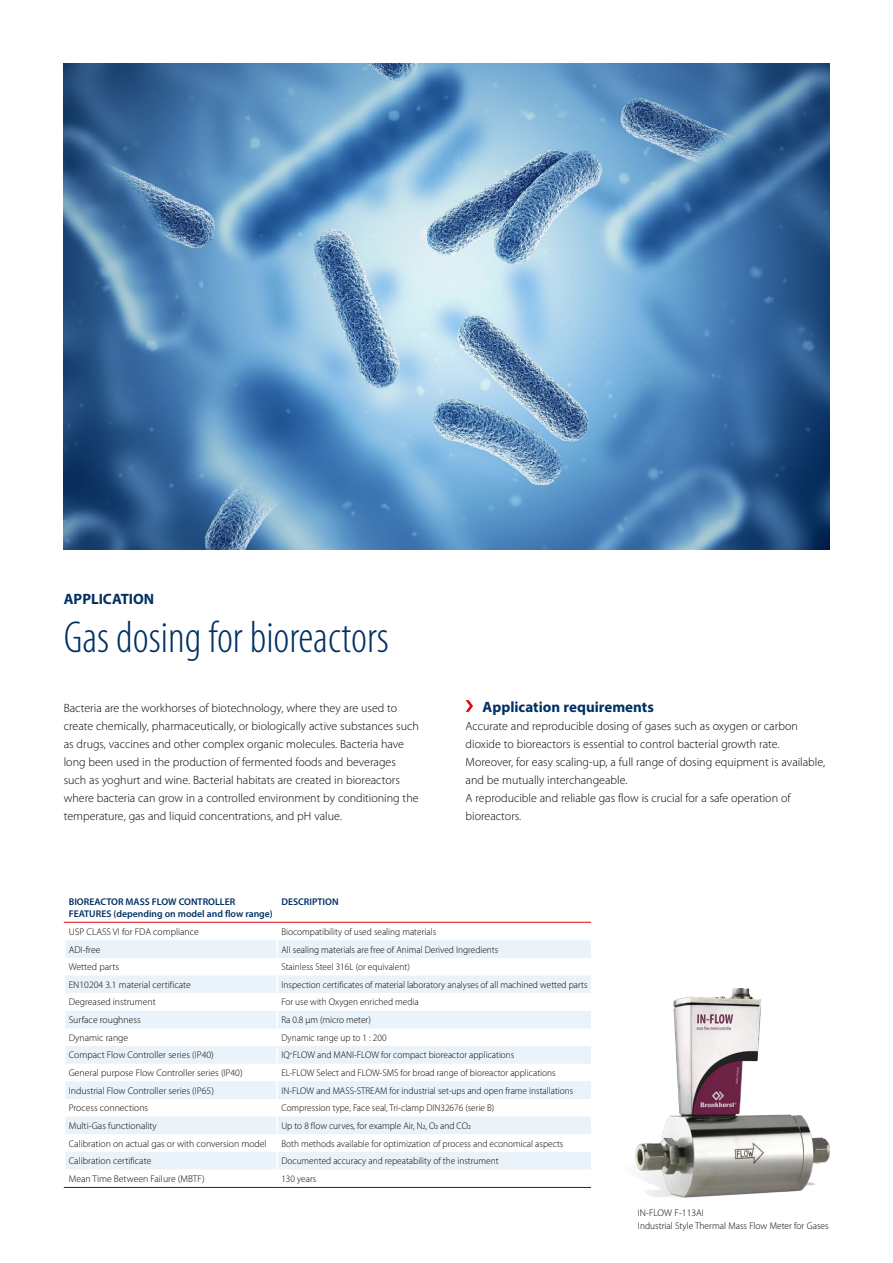
<style>
.page{position:relative;width:893px;height:1263px;background:#fff}
.page>*{position:absolute;margin:0;border:0;box-sizing:border-box;transform-origin:0 0}
.Bronkhorst_-_titel{font:300 condensed 45px "Myriad Pro";color:#003063}
.Bronkhorst_-_alineak{font:700 15px "Myriad Pro";color:#003063}
.Bronkhorst_-_platte{font:300 12px/18px "Myriad Pro";color:#000}
.Tabel_-_platte_tekst{font:300 9.75px "Myriad Pro";color:#000;scale:.96 1}
.Tabel_-_platte_tekst-2{font:300 9.75px "Myriad Pro";color:#000}
.Tabel_-_koptekst{font:600 9.75px/12px "Myriad Pro";color:#003063}
.Bronkhorst_-_fotobij{font:300 9.75px/13.5px "Myriad Pro";color:#000}
</style>
<div class="page">
<img style="left:64px;top:64px;width:765px;height:486px">
<svg style="left:466px;top:700px;width:7px;height:12px"></svg>
<svg style="left:65px;top:940px;width:526px;height:229px;fill:#eaf3f9"></svg>
<svg style="left:276px;top:940px;width:2px;height:247px"></svg>
<hr style="left:64px;top:922px;width:213px;height:1px;background:#e30613">
<hr style="left:277px;top:922px;width:314px;height:1px;background:#e30613">
<hr style="left:64px;top:1187px;width:213px;height:1px;background:#003063">
<hr style="left:277px;top:1187px;width:314px;height:1px;background:#003063">
<img style="left:635px;top:988px;width:195px;height:210px">
<p class="Bronkhorst_-_alineak" style="left:64px;top:589px;width:92px">APPLICATION</p>
<p class="Bronkhorst_-_titel" style="left:64px;top:613px;width:327px">Gas dosing for bioreactors</p>
<p class="Bronkhorst_-_platte" style="left:64px;top:699px;width:357px">Bacteria are the workhorses of biotechnology, where they are used to create chemically, pharmaceutically, or biologically active substances such as drugs, vaccines and other complex organic molecules. Bacteria have long been used in the production of fermented foods and beverages such as yoghurt and wine. Bacterial habitats are created in bioreactors where bacteria can grow in a controlled environment by conditioning the temperature, gas and liquid concentrations, and pH value.</p>
<p class="Bronkhorst_-_alineak" style="left:483px;top:697px;width:173px">Application requirements</p>
<p class="Bronkhorst_-_platte" style="left:466px;top:717px;width:361px">Accurate and reproducible dosing of gases such as oxygen or carbon dioxide to bioreactors is essential to control bacterial growth rate.<br>Moreover, for easy scaling-up, a full range of dosing equipment is available, and be mutually interchangeable.</p>
<p class="Bronkhorst_-_platte" style="left:466px;top:789px;width:326px">A reproducible and reliable gas flow is crucial for a safe operation of bioreactors.</p>
<p class="Tabel_-_koptekst" style="left:69px;top:895px;width:206px">BIOREACTOR MASS FLOW CONTROLLER<br>FEATURES (depending on model and flow range)</p>
<p class="Tabel_-_koptekst" style="left:281px;top:895px;width:59px">DESCRIPTION</p>
<p class="Tabel_-_platte_tekst-2" style="left:69px;top:926px;width:132px">USP CLASS VI for FDA compliance</p>
<p class="Tabel_-_platte_tekst" style="left:281px;top:926px;width:163px">Biocompatibility of used sealing materials</p>
<p class="Tabel_-_platte_tekst-2" style="left:69px;top:944px;width:33px">ADI-free</p>
<p class="Tabel_-_platte_tekst" style="left:281px;top:944px;width:227px">All sealing materials are free of Animal Derived Ingredients</p>
<p class="Tabel_-_platte_tekst-2" style="left:69px;top:961px;width:52px">Wetted parts</p>
<p class="Tabel_-_platte_tekst" style="left:281px;top:961px;width:135px">Stainless Steel 316L (or equivalent)</p>
<p class="Tabel_-_platte_tekst-2" style="left:69px;top:979px;width:124px">EN10204 3.1 material certificate</p>
<p class="Tabel_-_platte_tekst" style="left:281px;top:979px;width:320px">Inspection certificates of material laboratory analyses of all machined wetted parts</p>
<p class="Tabel_-_platte_tekst-2" style="left:69px;top:997px;width:88px">Degreased instrument</p>
<p class="Tabel_-_platte_tekst" style="left:281px;top:997px;width:145px">For use with Oxygen enriched media</p>
<p class="Tabel_-_platte_tekst-2" style="left:69px;top:1014px;width:73px">Surface roughness</p>
<p class="Tabel_-_platte_tekst" style="left:281px;top:1014px;width:95px">Ra 0.8 μm (micro meter)</p>
<p class="Tabel_-_platte_tekst-2" style="left:69px;top:1032px;width:61px">Dynamic range</p>
<p class="Tabel_-_platte_tekst" style="left:281px;top:1032px;width:111px">Dynamic range up to 1 : 200</p>
<p class="Tabel_-_platte_tekst-2" style="left:69px;top:1050px;width:147px">Compact Flow Controller series (IP40)</p>
<p class="Tabel_-_platte_tekst" style="left:281px;top:1050px;width:244px">IQ<sup>+</sup>FLOW and MANI-FLOW for compact bioreactor applications</p>
<p class="Tabel_-_platte_tekst-2" style="left:69px;top:1067px;width:175px">General purpose Flow Controller series (IP40)</p>
<p class="Tabel_-_platte_tekst" style="left:281px;top:1067px;width:287px">EL-FLOW Select and FLOW-SMS for broad range of bioreactor applications</p>
<p class="Tabel_-_platte_tekst-2" style="left:69px;top:1085px;width:147px">Industrial Flow Controller series (IP65)</p>
<p class="Tabel_-_platte_tekst" style="left:281px;top:1085px;width:306px">IN-FLOW and MASS-STREAM for industrial set-ups and open frame installations</p>
<p class="Tabel_-_platte_tekst-2" style="left:69px;top:1102px;width:81px">Process connections</p>
<p class="Tabel_-_platte_tekst" style="left:281px;top:1102px;width:223px">Compression type, Face seal, Tri-clamp DIN32676 (serie B)</p>
<p class="Tabel_-_platte_tekst-2" style="left:69px;top:1120px;width:90px">Multi-Gas functionality</p>
<p class="Tabel_-_platte_tekst" style="left:281px;top:1120px;width:199px">Up to 8 flow curves, for example Air, N2, O2 and CO2</p>
<p class="Tabel_-_platte_tekst-2" style="left:69px;top:1138px;width:199px">Calibration on actual gas or with conversion model</p>
<p class="Tabel_-_platte_tekst" style="left:281px;top:1138px;width:295px">Both methods available for optimization of process and economical aspects</p>
<p class="Tabel_-_platte_tekst-2" style="left:69px;top:1155px;width:84px">Calibration certificate</p>
<p class="Tabel_-_platte_tekst" style="left:281px;top:1155px;width:228px">Documented accuracy and repeatability of the instrument</p>
<p class="Tabel_-_platte_tekst-2" style="left:69px;top:1173px;width:137px">Mean Time Between Failure (MBTF)</p>
<p class="Tabel_-_platte_tekst" style="left:281px;top:1173px;width:38px">130 years</p>
<p class="Bronkhorst_-_fotobij" style="left:638px;top:1206px;width:192px">IN-FLOW F-113AI<br>Industrial Style Thermal Mass Flow Meter for Gases</p>
</div>
